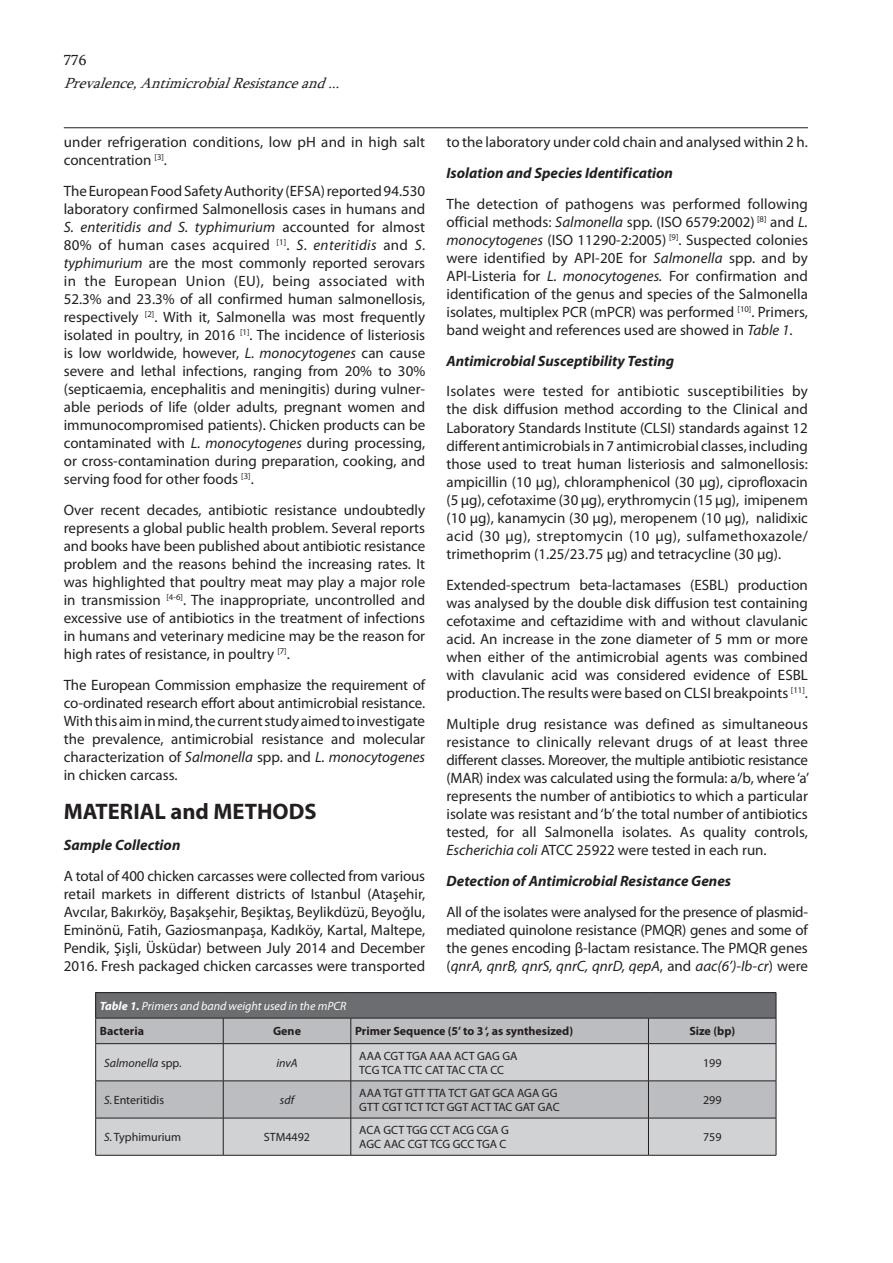
<style>
.page{position:relative;width:893px;height:1263px;background:#fff}
.page>*{position:absolute;margin:0;border:0;box-sizing:border-box;transform-origin:0 0}
.METIN{font:700 22.5px "Myriad Pro";color:#231f20}
.METIN-2{font:15px/18px "Myriad Pro";color:#231f20;text-align:justify}
.METIN-3{font:italic 700 15px "Myriad Pro";color:#231f20}
.sol_numara{font:italic 15px "Sylfaen";color:#231f20}
.sol_numara-2{font:15px "Sylfaen";color:#231f20}
.TABLO{font:12px "Myriad Pro";color:#231f20}
.TABLO-2{font:700 12px "Myriad Pro";color:#231f20}
.TABLO-3{font:italic 12px "Myriad Pro";color:#fff}
.TABLO-4{font:italic 12px "Myriad Pro";color:#231f20}
.TABLO-5{font:12px "Myriad Pro";letter-spacing:-.02em;color:#231f20}
.s1{font-style:italic}
.s2{font-weight:700}
.s3{font-style:normal}
</style>
<div class="page">
<hr style="left:64px;top:127px;width:744px;height:1px;background:#231f20">
<div style="left:96px;top:1081px;width:680px;height:37px;background:#bcbdc0"></div>
<div style="left:96px;top:1119px;width:680px;height:36px;background:#d1d2d4"></div>
<hr style="left:95px;top:992px;width:128px;height:1px;background:#231f20">
<hr style="left:223px;top:992px;width:128px;height:1px;background:#231f20">
<hr style="left:351px;top:992px;width:297px;height:1px;background:#231f20">
<hr style="left:648px;top:992px;width:128px;height:1px;background:#231f20">
<svg style="left:95px;top:993px;width:682px;height:87px;background:#ababae"></svg>
<hr style="left:95px;top:1043px;width:128px;height:1px;background:#231f20">
<hr style="left:95px;top:1044px;width:1px;height:37px;background:#231f20">
<hr style="left:223px;top:1043px;width:128px;height:1px;background:#231f20">
<hr style="left:223px;top:1044px;width:1px;height:37px;background:#231f20">
<hr style="left:351px;top:1043px;width:297px;height:1px;background:#231f20">
<hr style="left:351px;top:1044px;width:1px;height:37px;background:#231f20">
<hr style="left:648px;top:1043px;width:128px;height:1px;background:#231f20">
<hr style="left:648px;top:1044px;width:1px;height:37px;background:#231f20">
<hr style="left:776px;top:1044px;width:1px;height:37px;background:#231f20">
<hr style="left:95px;top:1080px;width:128px;height:1px;background:#231f20">
<hr style="left:95px;top:1081px;width:1px;height:37px;background:#231f20">
<hr style="left:223px;top:1080px;width:128px;height:1px;background:#231f20">
<hr style="left:223px;top:1081px;width:1px;height:37px;background:#231f20">
<hr style="left:351px;top:1080px;width:297px;height:1px;background:#231f20">
<hr style="left:351px;top:1081px;width:1px;height:37px;background:#231f20">
<hr style="left:648px;top:1080px;width:128px;height:1px;background:#231f20">
<hr style="left:648px;top:1081px;width:1px;height:37px;background:#231f20">
<hr style="left:776px;top:1081px;width:1px;height:37px;background:#231f20">
<hr style="left:95px;top:1118px;width:128px;height:1px;background:#231f20">
<hr style="left:95px;top:1118px;width:1px;height:37px;background:#231f20">
<hr style="left:223px;top:1118px;width:128px;height:1px;background:#231f20">
<hr style="left:223px;top:1118px;width:1px;height:37px;background:#231f20">
<hr style="left:351px;top:1118px;width:297px;height:1px;background:#231f20">
<hr style="left:351px;top:1118px;width:1px;height:37px;background:#231f20">
<hr style="left:648px;top:1118px;width:128px;height:1px;background:#231f20">
<hr style="left:648px;top:1118px;width:1px;height:37px;background:#231f20">
<hr style="left:776px;top:1118px;width:1px;height:37px;background:#231f20">
<hr style="left:95px;top:1155px;width:128px;height:1px;background:#231f20">
<hr style="left:223px;top:1155px;width:128px;height:1px;background:#231f20">
<hr style="left:351px;top:1155px;width:297px;height:1px;background:#231f20">
<hr style="left:648px;top:1155px;width:128px;height:1px;background:#231f20">
<p class="sol_numara-2" style="left:64px;top:50px;width:24px">776</p>
<p class="sol_numara" style="left:64px;top:73px;width:284px">Prevalence,AntimicrobialResistanceand...</p>
<p class="METIN-2" style="left:64px;top:133px;width:363px">under refrigeration conditions, low pH and in high salt concentration <sup>[3]</sup>.</p>
<p class="METIN-2" style="left:64px;top:182px;width:363px">The European Food Safety Authority (EFSA) reported 94.530 laboratory confirmed Salmonellosis cases in humans and <span class="s1">S. enteritidis and S. typhimurium</span> accounted for almost 80% of human cases acquired <sup>[1]</sup>. <span class="s1">S</span>. <span class="s1">enteritidis</span> and <span class="s1">S</span>. <span class="s1">typhimurium</span> are the most commonly reported serovars in the European Union (EU), being associated with 52.3% and 23.3% of all confirmed human salmonellosis, respectively <sup>[2]</sup>. With it, Salmonella was most frequently isolated in poultry, in 2016 <sup>[1]</sup>. The incidence of listeriosis is low worldwide, however, <span class="s1">L. monocytogenes</span> can cause severe and lethal infections, ranging from 20% to 30% (septicaemia, encephalitis and meningitis) during vulner&shy;able periods of life (older adults, pregnant women and immunocompromised patients). Chicken products can be contaminated with <span class="s1">L. monocytogenes</span> during processing, or cross-contamination during preparation, cooking, and serving food for other foods <sup>[3]</sup>.</p>
<p class="METIN-2" style="left:64px;top:501px;width:363px">Over recent decades, antibiotic resistance undoubtedly represents a global public health problem. Several reports and books have been published about antibiotic resistance problem and the reasons behind the increasing rates. It was highlighted that poultry meat may play a major role in transmission <sup>[4-6]</sup>. The inappropriate, uncontrolled and excessive use of antibiotics in the treatment of infections in humans and veterinary medicine may be the reason for high rates of resistance, in poultry <sup>[7]</sup>.</p>
<p class="METIN-2" style="left:64px;top:675px;width:363px">The European Commission emphasize the requirement of co-ordinated research effort about antimicrobial resistance.<br>With this aim in mind, the current study aimed to investigate the prevalence, antimicrobial resistance and molecular characterization of <span class="s1">Salmonella</span> spp. and <span class="s1">L. monocytogenes </span>in chicken carcass.</p>
<p class="METIN" style="left:64px;top:797px;width:254px">MATERIAL and METHODS</p>
<p class="METIN-3" style="left:64px;top:835px;width:118px">Sample Collection</p>
<p class="METIN-2" style="left:64px;top:867px;width:363px">A total of 400 chicken carcasses were collected from various retail markets in different districts of Istanbul (Ataşehir, Avcılar, Bakırköy, Başakşehir, Beşiktaş, Beylikdüzü, Beyoğlu, Eminönü, Fatih, Gaziosmanpaşa, Kadıköy, Kartal, Maltepe, Pendik, Şişli, Üsküdar) between July 2014 and December 2016. Fresh packaged chicken carcasses were transported</p>
<p class="METIN-2" style="left:446px;top:133px;width:363px">to the laboratory under cold chain and analysed within 2 h.</p>
<p class="METIN-3" style="left:446px;top:163px;width:228px">Isolation and Species Identification</p>
<p class="METIN-2" style="left:446px;top:195px;width:363px">The detection of pathogens was performed following official methods: <span class="s1">Salmonella</span> spp. (ISO 6579:2002) <sup>[8]</sup> and <span class="s1">L. monocytogenes</span> (ISO 11290-2:2005) <sup>[9]</sup>. Suspected colonies were identified by API-20E for <span class="s1">Salmonella</span> spp. and by API-Listeria for <span class="s1">L. monocytogenes.</span> For confirmation and identification of the genus and species of the Salmonella isolates, multiplex PCR (mPCR) was performed <sup>[10]</sup>. Primers, band weight and references used are showed in <span class="s1">Table 1</span>.</p>
<p class="METIN-3" style="left:446px;top:351px;width:229px">Antimicrobial Susceptibility Testing</p>
<p class="METIN-2" style="left:446px;top:382px;width:363px">Isolates were tested for antibiotic susceptibilities by the disk diffusion method according to the Clinical and Laboratory Standards Institute (CLSI) standards against 12 different antimicrobials in 7 antimicrobial classes, including those used to treat human listeriosis and salmonellosis: ampicillin (10 μg), chloramphenicol (30 μg), ciprofloxacin (5 μg), cefotaxime (30 μg), erythromycin (15 μg), imipenem (10 μg), kanamycin (30 μg), meropenem (10 μg), nalidixic acid (30 μg), streptomycin (10 μg), sulfamethoxazole/ trimethoprim (1.25/23.75 µg) and tetracycline (30 μg).</p>
<p class="METIN-2" style="left:446px;top:575px;width:363px">Extended-spectrum beta-lactamases (ESBL) production was analysed by the double disk diffusion test containing cefotaxime and ceftazidime with and without clavulanic acid. An increase in the zone diameter of 5 mm or more when either of the antimicrobial agents was combined with clavulanic acid was considered evidence of ESBL production. The results were based on CLSI breakpoints <sup>[11]</sup>.</p>
<p class="METIN-2" style="left:446px;top:714px;width:364px">Multiple drug resistance was defined as simultaneous resistance to clinically relevant drugs of at least three different classes. Moreover, the multiple antibiotic resistance (MAR) index was calculated using the formula: a/b, where ‘a’ represents the number of antibiotics to which a particular isolate was resistant and ‘b’ the total number of antibiotics tested, for all Salmonella isolates. As quality controls, <span class="s1">Escherichia coli</span> ATCC 25922 were tested in each run.</p>
<p class="METIN-3" style="left:446px;top:871px;width:286px">Detection of Antimicrobial Resistance Genes</p>
<p class="METIN-2" style="left:446px;top:902px;width:363px">All of the isolates were analysed for the presence of plasmid&shy;mediated quinolone resistance (PMQR) genes and some of the genes encoding β-lactam resistance. The PMQR genes (<span class="s1">qnrA, qnrB, qnrS, qnrC, qnrD, qepA</span>, and <span class="s1">aac(6’)-Ib-cr</span>) were</p>
<p class="TABLO-3" style="left:100px;top:998px;width:248px"><span class="s2">Table 1.</span> Primers and band weight used in the mPCR</p>
<p class="TABLO-2" style="left:100px;top:1023px;width:46px">Bacteria</p>
<p class="TABLO-2" style="left:273px;top:1023px;width:29px">Gene</p>
<p class="TABLO-2" style="left:355px;top:1023px;width:220px">Primer Sequence (5’ to 3 ‘, as synthesized)</p>
<p class="TABLO-2" style="left:689px;top:1023px;width:47px">Size (bp)</p>
<p class="TABLO-4" style="left:104px;top:1055px;width:79px">Salmonella <span class="s3">spp.</span></p>
<p class="TABLO-4" style="left:276px;top:1055px;width:23px">invA</p>
<p class="TABLO" style="left:359px;top:1048px;width:160px">AAA CGT TGA AAA ACT GAG GA</p>
<p class="TABLO-5" style="left:359px;top:1062px;width:146px">TCG TCA TTC CAT TAC CTA CC</p>
<p class="TABLO" style="left:703px;top:1055px;width:20px">199</p>
<p class="TABLO" style="left:104px;top:1092px;width:61px"><span class="s1">S.</span> Enteritidis</p>
<p class="TABLO-4" style="left:280px;top:1092px;width:16px">sdf</p>
<p class="TABLO" style="left:104px;top:1130px;width:79px"><span class="s1">S.</span> Typhimurium</p>
<p class="TABLO" style="left:264px;top:1130px;width:48px">STM4492</p>
<p class="TABLO" style="left:359px;top:1085px;width:200px">AAA TGT GTT TTA TCT GAT GCA AGA GG</p>
<p class="TABLO" style="left:359px;top:1100px;width:202px">GTT CGT TCT TCT GGT ACT TAC GAT GAC</p>
<p class="TABLO" style="left:359px;top:1122px;width:151px">ACA GCT TGG CCT ACG CGA G</p>
<p class="TABLO" style="left:359px;top:1137px;width:149px">AGC AAC CGT TCG GCC TGA C</p>
<p class="TABLO" style="left:703px;top:1092px;width:20px">299</p>
<p class="TABLO" style="left:703px;top:1130px;width:20px">759</p>
</div>
